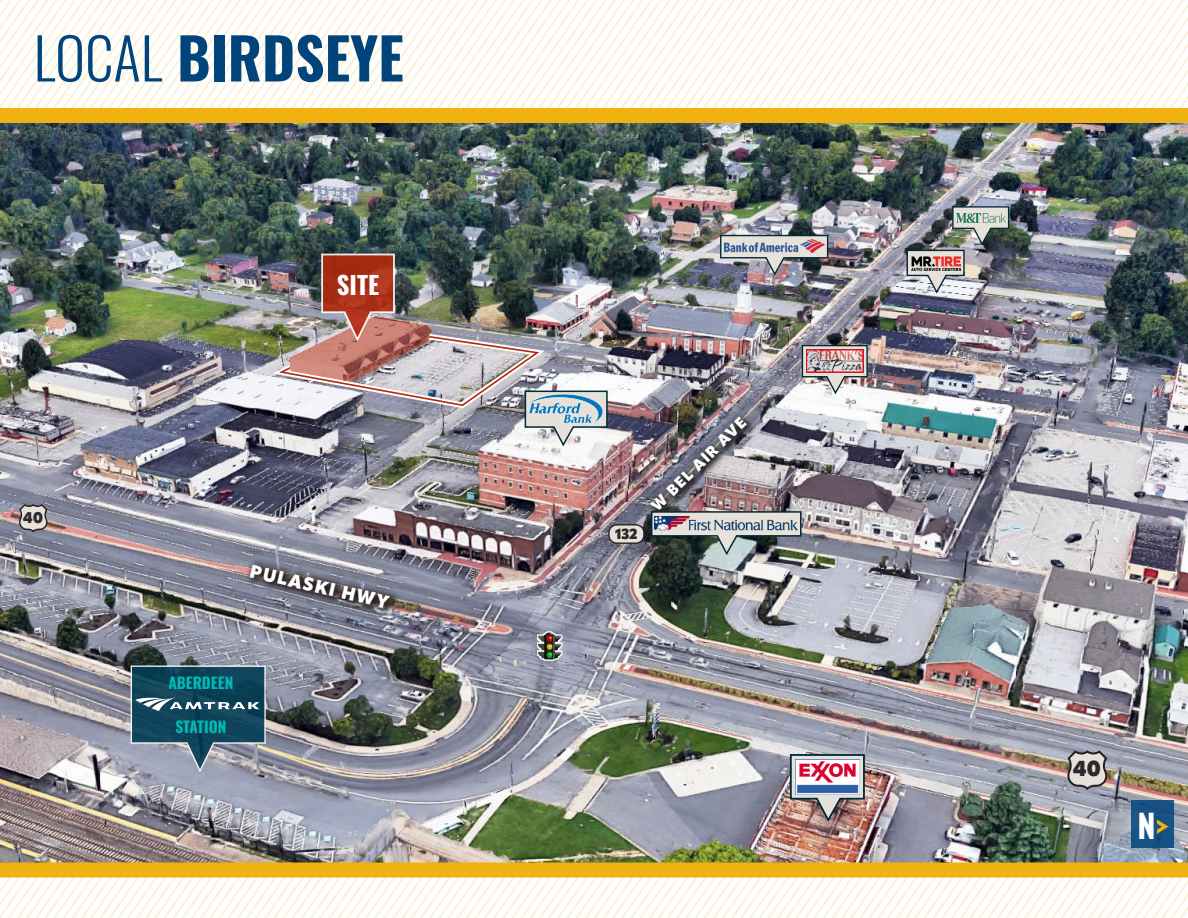
<style>
.page{position:relative;width:1188px;height:918px;background:#fff}
.page>*{position:absolute;margin:0;border:0;box-sizing:border-box;transform-origin:0 0}
.t1{font:700 57px "Oswald";color:#00447b}
.t2{font:700 32.4px "Oswald";color:#fff}
.t3{font:700 24.75px "Oswald";color:#fff}
.t4{font:900 21.3px "Apparat";color:#2b292a}
.t5{font:900 18.3px "Apparat";color:#fff}
.t6{font:900 15.45px "Apparat";color:#fff}
.t7{font:700 15.3px "Oswald";color:#00bab5}
.t8{font:900 15.3px "Apparat";color:#2b292a}
.t9{font:900 14.4px "Apparat";color:#2b292a}
.s1{font-weight:300}
</style>
<div class="page">
<img style="left:0;top:0;width:1188px;height:918px">
<img style="left:0;top:123px;width:1188px;height:739px">
<img style="left:264px;top:253px;width:344px;height:194px">
<img style="left:507px;top:393px;width:115px;height:33px">
<img style="left:789px;top:753px;width:77px;height:69px">
<img style="left:795px;top:760px;width:65px;height:35px">
<svg style="left:801px;top:344px;width:67px;height:51px"></svg>
<img style="left:806px;top:350px;width:58px;height:22px">
<img style="left:719px;top:234px;width:110px;height:42px">
<img style="left:906px;top:206px;width:104px;height:88px">
<img style="left:956px;top:214px;width:49px;height:9px">
<img style="left:724px;top:240px;width:101px;height:12px">
<img style="left:911px;top:257px;width:49px;height:14px">
<svg style="left:1066px;top:749px;width:43px;height:42px;background:#b5b1af"></svg>
<div style="left:244px;top:558px;width:158px;height:61px;background:#231f20;opacity:.95"></div>
<svg style="left:18px;top:503px;width:30px;height:30px"></svg>
<div style="left:645px;top:412px;width:111px;height:107px;background:#231f20;opacity:.95"></div>
<div style="left:609px;top:525px;width:35px;height:18px;background:#e6e2d9;border-radius:8px"></div>
<div style="left:608px;top:524px;width:37px;height:20px;border:1px solid #231f20;border-radius:8px"></div>
<img style="left:650px;top:510px;width:152px;height:46px">
<img style="left:655px;top:516px;width:143px;height:14px">
<div style="left:0;top:862px;width:1188px;height:16px;background:#efb211"></div>
<div style="left:1131px;top:801px;width:43px;height:47px;background:#175283"></div>
<svg style="left:1157px;top:820px;width:11px;height:14px"></svg>
<div style="left:0;top:108px;width:1188px;height:15px;background:#efb211"></div>
<p class="t1" style="left:34px;top:28px;width:372px"><span class="s1">LOCAL</span> BIRDSEYE</p>
<p class="t8" style="left:23px;top:508px;width:22px">40</p>
<p class="t3" style="left:337px;top:272px;width:44px">SITE</p>
<p class="t5" style="left:253px;top:559px;width:144px;rotate:13deg">PULASKI HWY</p>
<p class="t7" style="left:168px;top:675px;width:66px">ABERDEEN</p>
<p class="t7" style="left:175px;top:719px;width:53px">STATION</p>
<p class="t9" style="left:615px;top:525px;width:24px">132</p>
<p class="t6" style="left:647px;top:502px;width:127px;rotate:-45deg">W BEL AIR AVE</p>
<p class="t4" style="left:1073px;top:756px;width:30px">40</p>
<p class="t2" style="left:1138px;top:809px;width:20px">N</p>
</div>
